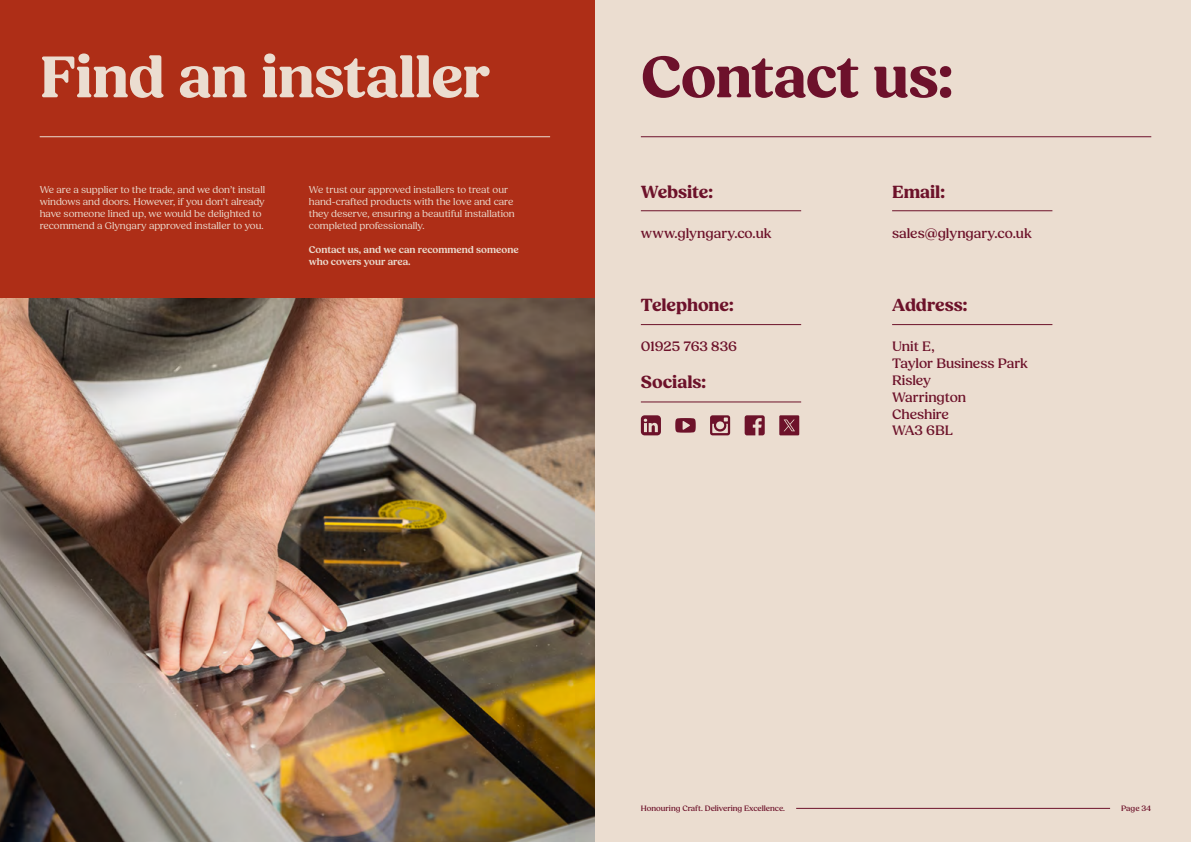
<style>
.page{position:relative;width:1191px;height:842px;background:#fff}
.page>*{position:absolute;margin:0;border:0;box-sizing:border-box;transform-origin:0 0}
.t1{font:700 60px "Fields";letter-spacing:-.01em;color:#ebddd0}
.t2{font:700 60px "Fields";letter-spacing:-.015em;color:#6d112b}
.t3{font:700 18px "Fields";color:#6d122a}
.t4{font:500 14px/16.8px "Fields";letter-spacing:-.005em;color:#6d122a}
.t5{font:10px/12px "Fields";color:#ebddd0}
.t6{font:600 10px/12px "Fields";color:#ebddd0}
.t7{font:500 8px "Fields";color:#6d122a}
.s1{color:#6d112b}
</style>
<div class="page">
<div style="left:0;top:0;width:595px;height:463px;background:#ae2e17"></div>
<hr style="left:40px;top:136px;width:510px;height:1px;background:#ebddd0">
<img style="left:0;top:299px;width:595px;height:543px">
<div style="left:595px;top:0;width:596px;height:842px;background:#ebddd0"></div>
<hr style="left:641px;top:136px;width:510px;height:1px;background:#6d112b">
<hr style="left:641px;top:210px;width:160px;height:1px;background:#6d122a">
<hr style="left:892px;top:210px;width:160px;height:1px;background:#6d122a">
<hr style="left:641px;top:324px;width:160px;height:1px;background:#6d122a">
<hr style="left:641px;top:401px;width:160px;height:1px;background:#6d122a">
<hr style="left:892px;top:324px;width:160px;height:1px;background:#6d122a">
<hr style="left:796px;top:808px;width:314px;height:1px;background:#6d122a">
<svg style="left:675px;top:418px;width:20px;height:15px"></svg>
<svg style="left:641px;top:415px;width:20px;height:20px"></svg>
<svg style="left:710px;top:415px;width:20px;height:20px"></svg>
<svg style="left:744px;top:415px;width:20px;height:20px"></svg>
<svg style="left:779px;top:415px;width:20px;height:20px"></svg>
<h1 class="t1" style="left:40px;top:42px;width:452px">Find an installer</h1>
<p class="t5" style="left:40px;top:184px;width:227px">We are a supplier to the trade, and we don’t install windows and doors. However, if you don’t already have someone lined up, we would be delighted to recommend a Glyngary approved installer to you.</p>
<p class="t5" style="left:309px;top:184px;width:207px">We trust our approved installers to treat our hand-crafted products with the love and care they deserve, ensuring a beautiful installation completed professionally.</p>
<p class="t6" style="left:309px;top:244px;width:211px">Contact us, and we can recommend someone who covers your area.</p>
<h1 class="t2" style="left:641px;top:42px;width:314px">Contact us:</h1>
<h2 class="t3" style="left:641px;top:181px;width:74px">Website:</h2>
<h2 class="t3" style="left:892px;top:181px;width:54px">Email:</h2>
<h3 class="t4" style="left:641px;top:225px;width:132px">www.glyngary.co.uk</h3>
<h3 class="t4" style="left:892px;top:225px;width:141px">sales@glyngary.co.uk</h3>
<h2 class="t3" style="left:641px;top:294px;width:94px">Tel<span class="s1">eph</span>one:</h2>
<h2 class="t3" style="left:892px;top:294px;width:77px">Address:</h2>
<h3 class="t4" style="left:641px;top:339px;width:98px">01925 763 836</h3>
<h3 class="t4" style="left:892px;top:339px;width:137px">Unit E,<br>Taylor Business Park<br>Risley<br>Warrington<br>Cheshire<br>WA3 6BL</h3>
<h2 class="t3" style="left:641px;top:372px;width:67px">Socials:</h2>
<p class="t7" style="left:641px;top:803px;width:146px">Honouring Craft. Delivering Excellence.</p>
<p class="t7" style="left:1121px;top:803px;width:32px">Page 34</p>
</div>
